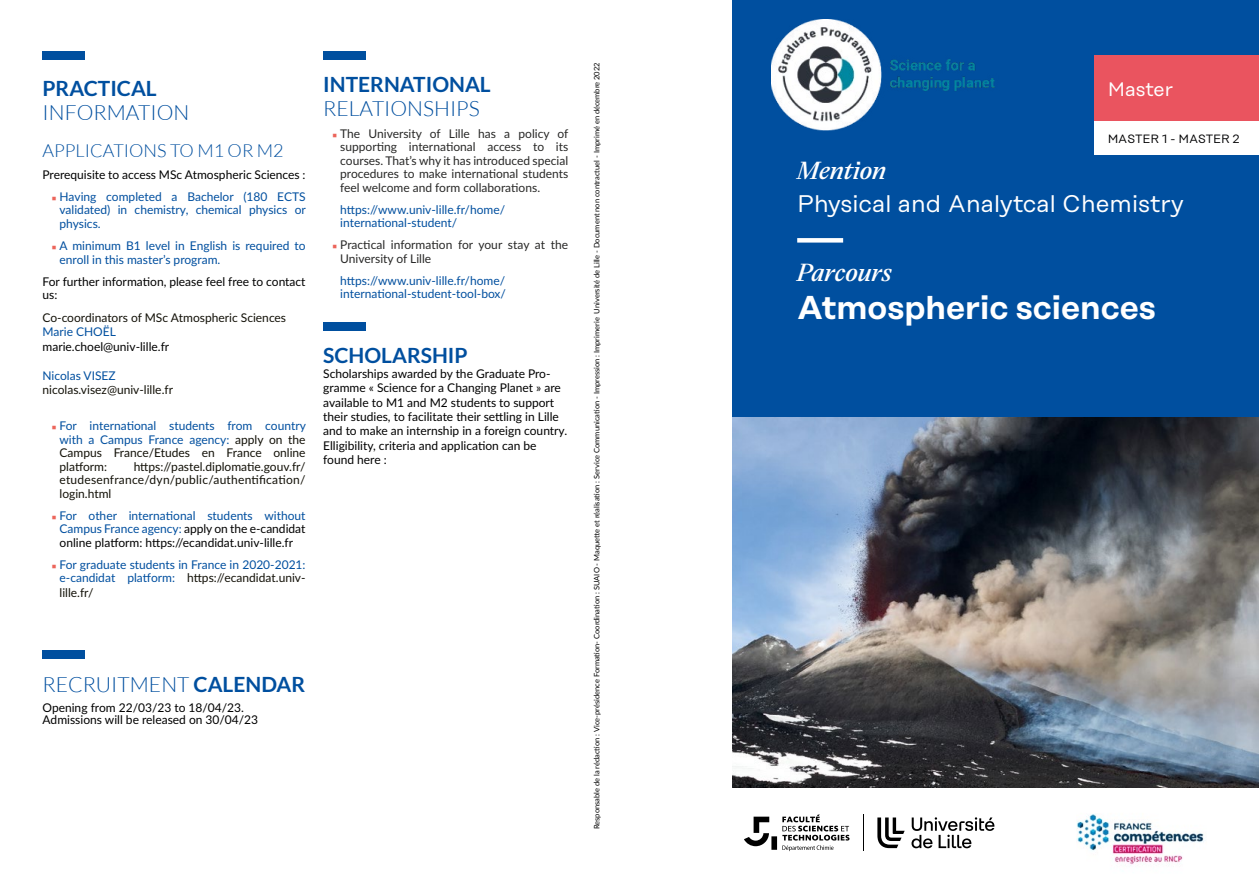
<style>
.page{position:relative;width:1259px;height:893px;background:#fff}
.page>*{position:absolute;margin:0;border:0;box-sizing:border-box;transform-origin:0 0}
.Parcours_-_titre_cou{font:600 33px "Rational Display";color:#fff}
.Parcours_-_titre_cou-2{font:24px "Rational Display";color:#fff}
.Mention_-_Parcours{font:italic 500 24px "Eliza";color:#fff}
.titre_rubrique{font:300 21px/24px "Lato";color:#004f9f}
.titre_rubrique-2{font:700 21px/24px "Lato";color:#004f9f}
.t1{font:19.5px "Rational Display";color:#fff}
.titre_rubrique-3{font:300 18px "Lato";color:#004f9f}
.texte_Dos_de_couv{font:12px/13.5px "Lato";color:#004f9f}
.titre_rubrique-4{font:12px/14.4px "Lato";color:#000}
.t2{font:12px/13.5px "Lato";color:#282827;text-align:justify}
.t3{font:12px/13.5px "Lato";color:#131108;text-align:justify}
.texte_Dos_de_couv-2{font:12px/13.5px "Lato";color:#000}
.t4{font:12px "Rational Display";letter-spacing:-.01em;color:#020203}
.ours{font:7.5px "Lato";color:#000}
.s1{font-weight:700}
.s2{color:#131108}
.s3{color:#004f9f}
.s4{font-weight:300}
</style>
<div class="page">
<div style="left:43px;top:650px;width:42px;height:9px;background:#004f9f"></div>
<div style="left:323px;top:51px;width:43px;height:8px;background:#004f9f"></div>
<div style="left:323px;top:322px;width:43px;height:9px;background:#004f9f"></div>
<div style="left:43px;top:51px;width:42px;height:8px;background:#004f9f"></div>
<div style="left:732px;top:0;width:527px;height:418px;background:#004f9f"></div>
<div style="left:1095px;top:55px;width:164px;height:67px;background:#ea545f"></div>
<div style="left:797px;top:238px;width:46px;height:5px;background:#fff"></div>
<img style="left:732px;top:418px;width:527px;height:370px">
<div style="left:1095px;top:121px;width:164px;height:33px;background:#fff"></div>
<hr style="left:863px;top:814px;width:1px;height:37px;background:#000">
<svg style="left:877px;top:817px;width:27px;height:31px"></svg>
<svg style="left:911px;top:817px;width:83px;height:31px"></svg>
<svg style="left:744px;top:815px;width:105px;height:36px"></svg>
<img style="left:1076px;top:814px;width:128px;height:51px">
<img style="left:771px;top:19px;width:224px;height:111px">
<p class="titre_rubrique" style="left:43px;top:77px;width:148px"><span class="s1">PRACTICAL<br></span>INFORMATION</p>
<p class="titre_rubrique-3" style="left:43px;top:141px;width:243px">APPLICATIONS TO M1 OR M2</p>
<p class="texte_Dos_de_couv-2" style="left:43px;top:167px;width:264px">Prerequisite to access MSc Atmospheric Sciences :</p>
<p class="texte_Dos_de_couv" style="left:60px;top:189px;width:248px;text-align:justify">Having completed a Bachelor (180 ECTS validated) in chemistry, chemical physics or physics.</p>
<p class="texte_Dos_de_couv" style="left:60px;top:238px;width:247px">A minimum B1 level in English is required to enroll in this master’s program.</p>
<p class="texte_Dos_de_couv-2" style="left:43px;top:274px;width:264px">For further information, please feel free to contact us:</p>
<p class="t3" style="left:43px;top:310px;width:245px">Co-coordinators of MSc Atmospheric Sciences</p>
<p class="texte_Dos_de_couv" style="left:43px;top:325px;width:75px">Marie CHOËL</p>
<p class="titre_rubrique-4" style="left:43px;top:339px;width:128px">marie.choel@univ-lille.fr</p>
<p class="texte_Dos_de_couv" style="left:43px;top:368px;width:75px">Nicolas VISEZ</p>
<p class="t3" style="left:43px;top:382px;width:132px">nicolas.visez@univ-lille.fr</p>
<p class="texte_Dos_de_couv" style="left:60px;top:419px;width:248px;text-align:justify">For international students from country with a Campus France agency: <span class="s2">apply on the Campus France/Etudes en France online platform:</span></p>
<p class="t3" style="left:60px;top:459px;width:247px;text-indent:74px">https://pastel.diplomatie.gouv.fr/ etudesenfrance/dyn/public/authentification/ login.html</p>
<p class="titre_rubrique-4" style="left:60px;top:508px;width:247px;line-height:13.5px;text-align:justify"><span class="s3">For other international students without Campus France agency:</span> apply on the e-candidat online platform: https://ecandidat.univ-lille.fr</p>
<p class="texte_Dos_de_couv" style="left:60px;top:557px;width:247px;line-height:14px;text-align:justify">For graduate students in France in 2020-2021: e-candidat platform: <span class="s2">https://ecandidat.univ&shy;lille.fr/</span></p>
<p class="titre_rubrique-2" style="left:323px;top:72px;width:169px">INTERNATIONAL<br><span class="s4">RELATIONSHIPS</span></p>
<p class="t2" style="left:340px;top:126px;width:230px">The University of Lille has a policy of supporting international access to its courses. That’s why it has introduced special procedures to make international students feel welcome and form collaborations.</p>
<p class="texte_Dos_de_couv" style="left:340px;top:202px;width:166px">https://www.univ-lille.fr/home/ international-student/</p>
<p class="t2" style="left:340px;top:238px;width:229px">Practical information for your stay at the<br>University of Lille</p>
<p class="texte_Dos_de_couv" style="left:340px;top:273px;width:167px">https://www.univ-lille.fr/home/ international-student-tool-box/</p>
<p class="titre_rubrique-2" style="left:323px;top:344px;width:146px">SCHOLARSHIP</p>
<p class="titre_rubrique-4" style="left:323px;top:366px;width:245px">Scholarships awarded by the Graduate Pro&shy;gramme « Science for a Changing Planet » are available to M1 and M2 students to support their studies, to facilitate their settling in Lille and to make an internship in a foreign country.</p>
<p class="titre_rubrique-4" style="left:323px;top:438px;width:215px">Elligibility, criteria and application can be found here :</p>
<p class="titre_rubrique" style="left:43px;top:672px;width:264px">RECRUITMENT <span class="s1">CALENDAR</span></p>
<p class="titre_rubrique-4" style="left:43px;top:701px;width:217px;line-height:12px">Opening from 22/03/23 to 18/04/23.<br>Admissions will be released on 30/04/23</p>
<p class="ours" style="left:591px;top:829px;width:768px;rotate:-90deg">Responsable de la rédaction : Vice-présidence Formation- Coordination : SUAIO - Maquette et réalisation : Service Communication - Impression : Imprimerie Université de Lille - Document non contractuel - Imprimé en décembre 2022</p>
<p class="t1" style="left:1107px;top:79px;width:67px">Master</p>
<p class="t4" style="left:1107px;top:132px;width:134px">MASTER 1 - MASTER 2</p>
<p class="Mention_-_Parcours" style="left:797px;top:155px;width:90px">Mention</p>
<p class="Parcours_-_titre_cou-2" style="left:797px;top:190px;width:388px">Physical and Analytcal Chemistry</p>
<p class="Mention_-_Parcours" style="left:797px;top:258px;width:96px">Parcours</p>
<p class="Parcours_-_titre_cou" style="left:797px;top:288px;width:360px">Atmospheric sciences</p>
</div>
